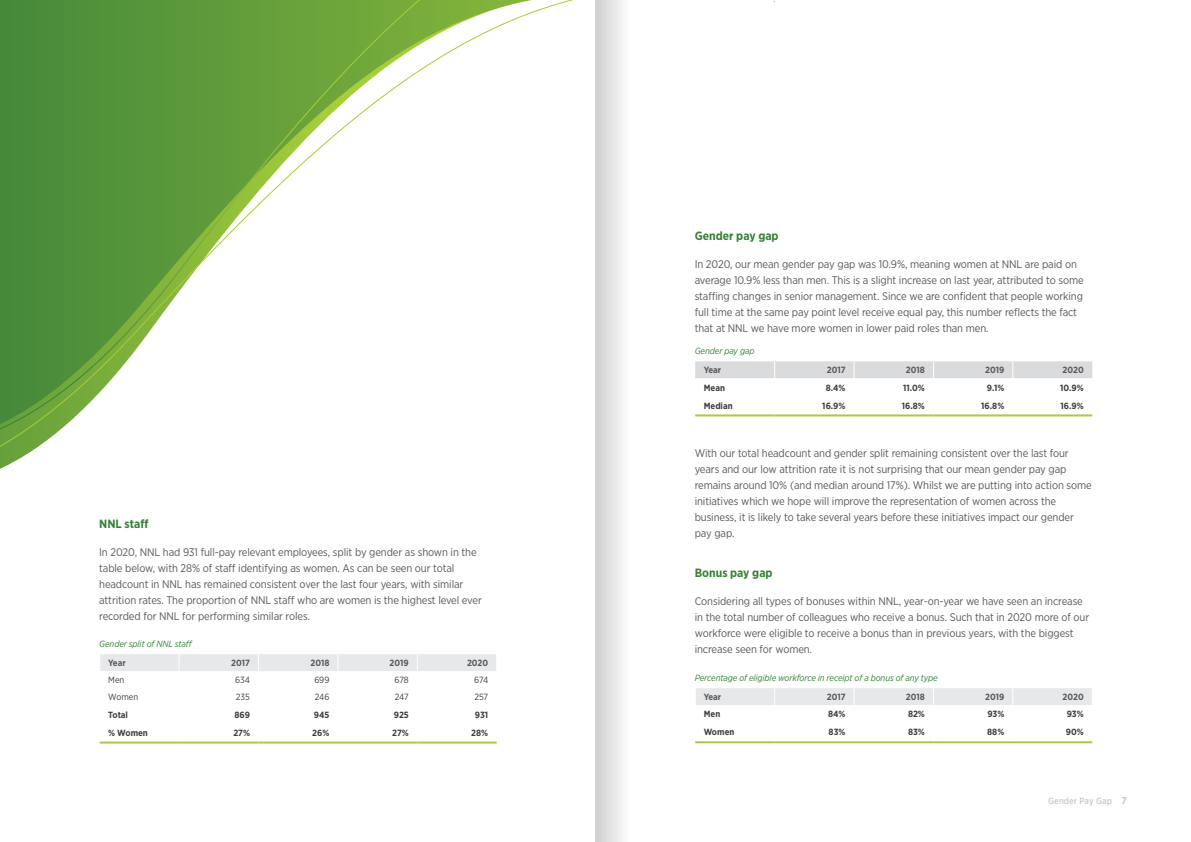
<style>
.page{position:relative;width:1191px;height:842px;background:#fff}
.page>*{position:absolute;margin:0;border:0;box-sizing:border-box;transform-origin:0 0}
.t1{font:700 12px "Gotham Narrow";color:#378238}
.t2{font:11px/16px "Gotham Narrow";letter-spacing:-.01em;color:#5a5a5d}
.t3{font:700 9px "Gotham Narrow";color:#3e3e3f}
.t4{font:italic 9px "Gotham Narrow";letter-spacing:-.01em;color:#378238}
.t5{font:700 9px "Gotham Narrow";color:#5a5a5d}
.t6{font:9px "Gotham Narrow";letter-spacing:-.005em;color:#3e3e3f}
.t7{font:500 9px "Gotham Narrow";color:#c8c9cb}
.s1{font-weight:700;font-size:10px}
</style>
<div class="page">
<hr style="left:100px;top:741px;width:79px;height:2px;background:#a6ce39">
<hr style="left:179px;top:741px;width:79px;height:2px;background:#a6ce39">
<hr style="left:258px;top:741px;width:80px;height:2px;background:#a6ce39">
<hr style="left:338px;top:741px;width:79px;height:2px;background:#a6ce39">
<hr style="left:417px;top:741px;width:80px;height:2px;background:#a6ce39">
<div style="left:100px;top:654px;width:396px;height:17px;background:#e7e8e9"></div>
<hr style="left:774px;top:414px;width:80px;height:2px;background:#a6ce39">
<hr style="left:854px;top:414px;width:79px;height:2px;background:#a6ce39">
<hr style="left:933px;top:414px;width:79px;height:2px;background:#a6ce39">
<hr style="left:1012px;top:414px;width:80px;height:2px;background:#a6ce39">
<svg style="left:788px;top:361px;width:304px;height:54px"></svg>
<hr style="left:695px;top:741px;width:79px;height:2px;background:#a6ce39">
<hr style="left:774px;top:741px;width:80px;height:2px;background:#a6ce39">
<hr style="left:854px;top:741px;width:79px;height:2px;background:#a6ce39">
<hr style="left:933px;top:741px;width:79px;height:2px;background:#a6ce39">
<hr style="left:1012px;top:741px;width:80px;height:2px;background:#a6ce39">
<svg style="left:695px;top:688px;width:397px;height:54px"></svg>
<svg style="left:0;top:0;width:778px;height:469px"></svg>
<div style="left:595px;top:0;width:34px;height:842px;background:linear-gradient(to right,#cfcecf,#fbfbfb)"></div>
<p class="t1" style="left:99px;top:516px;width:51px">NNL staff</p>
<p class="t2" style="left:99px;top:544px;width:384px">In 2020, NNL had 931 full-pay relevant employees, split by gender as shown in the table below, with 28% of staff identifying as women. As can be seen our total headcount in NNL has remained consistent over the last four years, with similar attrition rates. The proportion of NNL staff who are women is the highest level ever recorded for NNL for performing similar roles.</p>
<p class="t5" style="left:108px;top:657px;width:19px">Year</p>
<p class="t5" style="left:231px;top:657px;width:20px">2017</p>
<p class="t5" style="left:310px;top:657px;width:20px">2018</p>
<p class="t5" style="left:390px;top:657px;width:21px">2019</p>
<p class="t5" style="left:467px;top:657px;width:23px">2020</p>
<p class="t6" style="left:108px;top:675px;width:18px">Men</p>
<p class="t6" style="left:235px;top:675px;width:16px">634</p>
<p class="t6" style="left:314px;top:675px;width:17px">699</p>
<p class="t6" style="left:394px;top:675px;width:16px">678</p>
<p class="t6" style="left:474px;top:675px;width:15px">674</p>
<p class="t6" style="left:108px;top:692px;width:32px">Women</p>
<p class="t6" style="left:236px;top:692px;width:16px">235</p>
<p class="t6" style="left:315px;top:692px;width:16px">246</p>
<p class="t6" style="left:395px;top:692px;width:15px">247</p>
<p class="t6" style="left:474px;top:692px;width:15px">257</p>
<p class="t3" style="left:108px;top:709px;width:21px">Total</p>
<p class="t3" style="left:234px;top:709px;width:17px">869</p>
<p class="t3" style="left:314px;top:709px;width:17px">945</p>
<p class="t3" style="left:394px;top:709px;width:16px">925</p>
<p class="t3" style="left:475px;top:709px;width:15px">931</p>
<p class="t3" style="left:108px;top:727px;width:41px">% Women</p>
<p class="t3" style="left:233px;top:727px;width:18px">27%</p>
<p class="t3" style="left:312px;top:727px;width:19px">26%</p>
<p class="t3" style="left:392px;top:727px;width:18px">27%</p>
<p class="t3" style="left:471px;top:727px;width:18px">28%</p>
<p class="t4" style="left:99px;top:638px;width:95px">Gender split of NNL staff</p>
<p class="t1" style="left:694px;top:228px;width:85px">Gender pay gap</p>
<p class="t2" style="left:694px;top:255px;width:390px">In 2020, our mean gender pay gap was 10.9%, meaning women at NNL are paid on average 10.9% less than men. This is a slight increase on last year, attributed to some staffing changes in senior management. Since we are confident that people working full time at the same pay point level receive equal pay, this number reflects the fact that at NNL we have more women in lower paid roles than men.</p>
<p class="t4" style="left:694px;top:346px;width:61px">Gender pay gap</p>
<p class="t5" style="left:703px;top:364px;width:19px">Year</p>
<p class="t5" style="left:826px;top:364px;width:20px">2017</p>
<p class="t5" style="left:906px;top:364px;width:20px">2018</p>
<p class="t5" style="left:985px;top:364px;width:21px">2019</p>
<p class="t5" style="left:1062px;top:364px;width:23px">2020</p>
<p class="t3" style="left:703px;top:382px;width:23px">Mean</p>
<p class="t3" style="left:825px;top:382px;width:21px">8.4%</p>
<p class="t3" style="left:903px;top:382px;width:23px">11.0%</p>
<p class="t3" style="left:986px;top:382px;width:19px">9.1%</p>
<p class="t3" style="left:1060px;top:382px;width:25px">10.9%</p>
<p class="t3" style="left:703px;top:400px;width:30px">Median</p>
<p class="t3" style="left:822px;top:400px;width:25px">16.9%</p>
<p class="t3" style="left:902px;top:400px;width:25px">16.8%</p>
<p class="t3" style="left:981px;top:400px;width:25px">16.8%</p>
<p class="t3" style="left:1060px;top:400px;width:25px">16.9%</p>
<p class="t2" style="left:694px;top:445px;width:398px">With our total headcount and gender split remaining consistent over the last four years and our low attrition rate it is not surprising that our mean gender pay gap remains around 10% (and median around 17%). Whilst we are putting into action some initiatives which we hope will improve the representation of women across the business, it is likely to take several years before these initiatives impact our gender pay gap.</p>
<p class="t1" style="left:694px;top:565px;width:79px">Bonus pay gap</p>
<p class="t2" style="left:694px;top:593px;width:396px">Considering all types of bonuses within NNL, year-on-year we have seen an increase in the total number of colleagues who receive a bonus. Such that in 2020 more of our workforce were eligible to receive a bonus than in previous years, with the biggest increase seen for women.</p>
<p class="t4" style="left:694px;top:672px;width:244px">Percentage of eligible workforce in receipt of a bonus of any type</p>
<p class="t5" style="left:703px;top:691px;width:19px">Year</p>
<p class="t5" style="left:826px;top:691px;width:20px">2017</p>
<p class="t5" style="left:906px;top:691px;width:20px">2018</p>
<p class="t5" style="left:985px;top:691px;width:21px">2019</p>
<p class="t5" style="left:1062px;top:691px;width:23px">2020</p>
<p class="t3" style="left:703px;top:708px;width:18px">Men</p>
<p class="t3" style="left:828px;top:708px;width:19px">84%</p>
<p class="t3" style="left:908px;top:708px;width:18px">82%</p>
<p class="t3" style="left:987px;top:708px;width:18px">93%</p>
<p class="t3" style="left:1066px;top:708px;width:18px">93%</p>
<p class="t3" style="left:703px;top:726px;width:32px">Women</p>
<p class="t3" style="left:828px;top:726px;width:18px">83%</p>
<p class="t3" style="left:908px;top:726px;width:18px">83%</p>
<p class="t3" style="left:987px;top:726px;width:19px">88%</p>
<p class="t3" style="left:1065px;top:726px;width:19px">90%</p>
<p class="t7" style="left:1048px;top:795px;width:80px">Gender Pay Gap <span class="s1">7</span></p>
</div>
